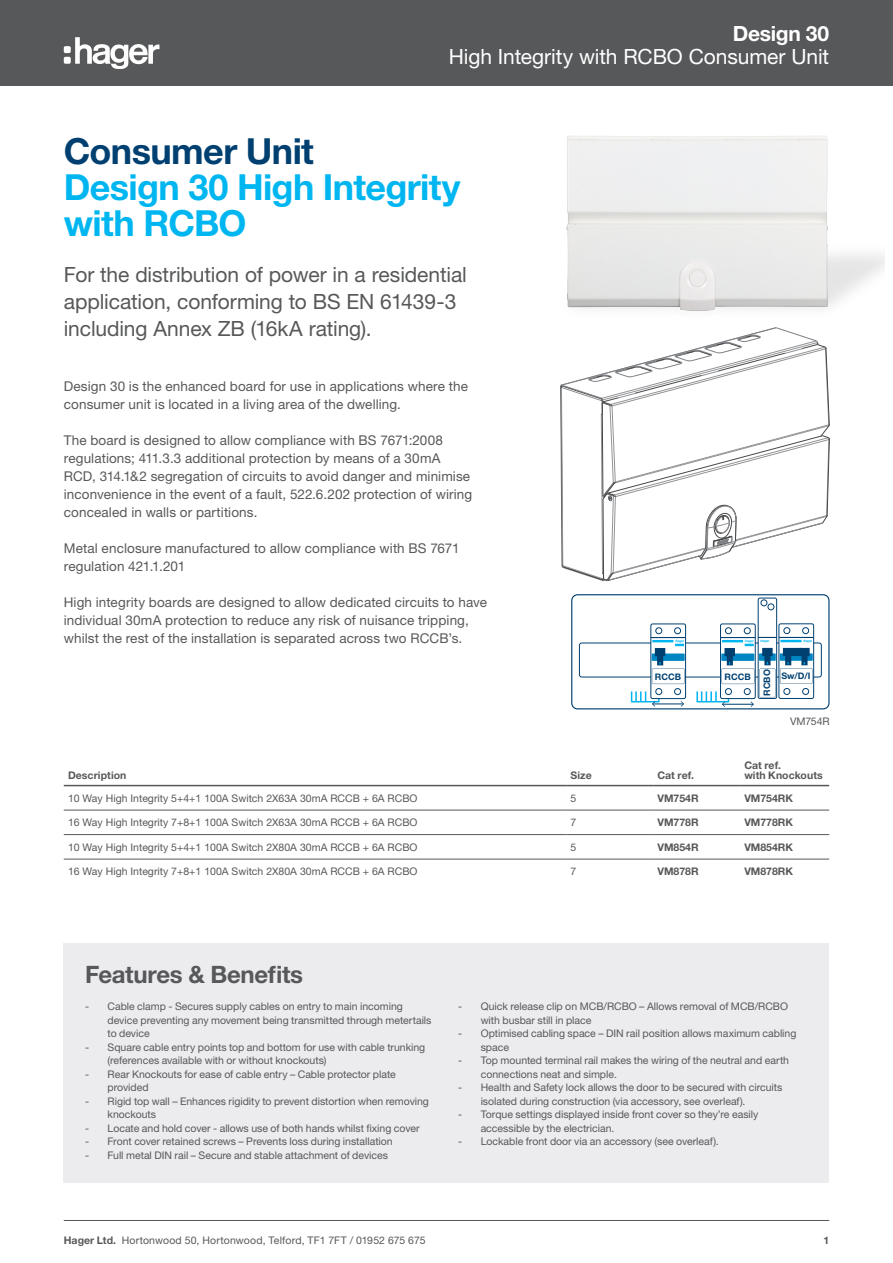
<style>
.page{position:relative;width:893px;height:1263px;background:#fff}
.page>*{position:absolute;margin:0;border:0;box-sizing:border-box;transform-origin:0 0}
.hager_Headline_48pt{font:700 36px "Helvetica Neue LT Std";letter-spacing:-.02em;color:#00b6f0}
.hager_Headline_48pt-2{font:700 36px "Helvetica Neue LT Std";letter-spacing:-.015em;color:#004071}
.hager_Headline_16pt{font:700 24px "Helvetica Neue LT Std";letter-spacing:-.015em;color:#57585a}
.hager_Teaser_text_14{font:21px/27px "Helvetica Neue LT Std";letter-spacing:-.005em;color:#57585a}
.t1{font:21px "Helvetica Neue LT Std";letter-spacing:-.005em;color:#fff}
.t2{font:700 21px "Helvetica Neue LT Std";letter-spacing:-.015em;color:#fff}
.hager_Copy_text_9pt{font:13.5px/18px "Helvetica Neue LT Std";letter-spacing:.01em;color:#57585a}
.lv7___Order_Table_le{font:10.5px/13.5px "Helvetica Neue LT Std";color:#57585a}
.lv7___Order_Table_Ar{font:700 10.5px "Helvetica Neue LT Std";color:#57585a}
.hager_Decor__6pt__6p{font:700 10.5px "Helvetica Neue LT Std";letter-spacing:.005em;color:#57585a}
.hager_Decor__6pt__6p-2{font:10.5px "Helvetica Neue LT Std";letter-spacing:-.015em;color:#57585a}
.hager_Pagina_7pt_9pt{font:700 10.5px "Helvetica Neue LT Std";color:#57585a}
.t3{font:700 9px "Helvetica Neue LT Std";color:#004071}
.s1{font-weight:700}
</style>
<div class="page">
<div style="left:0;top:0;width:893px;height:85px;background:#57585a"></div>
<svg style="left:75px;top:37px;width:84px;height:32px"></svg>
<div style="left:64px;top:46px;width:7px;height:7px;background:#fff;border-radius:2px"></div>
<div style="left:64px;top:57px;width:7px;height:7px;background:#fff;border-radius:2px"></div>
<hr style="left:64px;top:1220px;width:765px;height:1px;background:#57585a">
<img style="left:566px;top:136px;width:318px;height:175px">
<div style="left:579px;top:643px;width:242px;height:34px;border:1px solid #004071;border-radius:2px"></div>
<svg style="left:651px;top:624px;width:35px;height:74px"></svg>
<div style="left:651px;top:624px;width:35px;height:75px;border:1px solid #004071;border-radius:2px"></div>
<svg style="left:675px;top:628px;width:6px;height:6px"></svg>
<div style="left:674px;top:627px;width:7px;height:7px;border:1px solid #004071;border-radius:50%"></div>
<svg style="left:656px;top:628px;width:6px;height:6px"></svg>
<div style="left:656px;top:627px;width:6px;height:7px;border:1px solid #004071;border-radius:50%"></div>
<hr style="left:651px;top:637px;width:35px;height:1px;background:#004071">
<div style="left:720px;top:624px;width:35px;height:75px;border:1px solid #004071;border-radius:2px"></div>
<div style="left:744px;top:627px;width:6px;height:7px;border:1px solid #004071;border-radius:50%"></div>
<div style="left:725px;top:627px;width:7px;height:7px;border:1px solid #004071;border-radius:50%"></div>
<div style="left:779px;top:624px;width:35px;height:75px;border:1px solid #004071;border-radius:2px"></div>
<div style="left:802px;top:627px;width:7px;height:7px;border:1px solid #004071;border-radius:50%"></div>
<div style="left:784px;top:627px;width:6px;height:7px;border:1px solid #004071;border-radius:50%"></div>
<hr style="left:779px;top:637px;width:35px;height:1px;background:#004071">
<svg style="left:630px;top:640px;width:55px;height:67px"></svg>
<div style="left:571px;top:594px;width:258px;height:115px;border:1px solid #004071;border-radius:6px"></div>
<div style="left:758px;top:598px;width:19px;height:101px;border:1px solid #004071;border-radius:2px"></div>
<svg style="left:761px;top:600px;width:13px;height:10px"></svg>
<svg style="left:696px;top:628px;width:117px;height:79px"></svg>
<hr style="left:64px;top:810px;width:502px;height:1px;background:#57585a">
<hr style="left:566px;top:810px;width:87px;height:1px;background:#57585a">
<hr style="left:653px;top:810px;width:87px;height:1px;background:#57585a">
<hr style="left:740px;top:810px;width:89px;height:1px;background:#57585a">
<hr style="left:64px;top:785px;width:502px;height:1px;background:#57585a">
<hr style="left:566px;top:785px;width:87px;height:1px;background:#57585a">
<hr style="left:653px;top:785px;width:87px;height:1px;background:#57585a">
<hr style="left:740px;top:785px;width:89px;height:1px;background:#57585a">
<hr style="left:64px;top:834px;width:502px;height:1px;background:#57585a">
<hr style="left:566px;top:834px;width:87px;height:1px;background:#57585a">
<hr style="left:653px;top:834px;width:87px;height:1px;background:#57585a">
<hr style="left:740px;top:834px;width:89px;height:1px;background:#57585a">
<hr style="left:64px;top:859px;width:502px;height:1px;background:#57585a">
<hr style="left:566px;top:859px;width:87px;height:1px;background:#57585a">
<hr style="left:653px;top:859px;width:87px;height:1px;background:#57585a">
<hr style="left:740px;top:859px;width:89px;height:1px;background:#57585a">
<svg style="left:560px;top:327px;width:270px;height:254px"></svg>
<div style="left:64px;top:943px;width:765px;height:240px;background:#ececee"></div>
<h3 class="t2" style="left:733px;top:21px;width:98px">Design 30</h3>
<h3 class="t1" style="left:449px;top:44px;width:382px">High Integrity with RCBO Consumer Unit</h3>
<p class="hager_Headline_48pt-2" style="left:64px;top:129px;width:252px">Consumer Unit</p>
<p class="hager_Headline_48pt" style="left:64px;top:165px;width:398px">Design 30 High Integrity</p>
<p class="hager_Headline_48pt" style="left:64px;top:201px;width:184px">with RCBO</p>
<p class="hager_Teaser_text_14" style="left:64px;top:261px;width:405px">For the distribution of power in a residential application, conforming to BS EN 61439-3 including Annex ZB (16kA rating).</p>
<p class="hager_Copy_text_9pt" style="left:64px;top:377px;width:406px">Design 30 is the enhanced board for use in applications where the consumer unit is located in a living area of the dwelling.</p>
<p class="hager_Copy_text_9pt" style="left:64px;top:431px;width:410px">The board is designed to allow compliance with BS 7671:2008 regulations; 411.3.3 additional protection by means of a 30mA RCD, 314.1&amp;2 segregation of circuits to avoid danger and minimise inconvenience in the event of a fault, 522.6.202 protection of wiring concealed in walls or partitions.</p>
<p class="hager_Copy_text_9pt" style="left:64px;top:539px;width:397px">Metal enclosure manufactured to allow compliance with BS 7671 regulation 421.1.201</p>
<p class="hager_Copy_text_9pt" style="left:64px;top:593px;width:425px">High integrity boards are designed to allow dedicated circuits to have individual 30mA protection to reduce any risk of nuisance tripping, whilst the rest of the installation is separated across two RCCB’s.</p>
<p class="t3" style="left:761px;top:696px;width:28px;rotate:-90deg">RCBO</p>
<p class="t3" style="left:655px;top:671px;width:28px">RCCB</p>
<p class="t3" style="left:725px;top:671px;width:28px">RCCB</p>
<p class="t3" style="left:781px;top:671px;width:31px">Sw/D/I</p>
<p class="hager_Decor__6pt__6p-2" style="left:790px;top:715px;width:41px">VM754R</p>
<p class="hager_Decor__6pt__6p" style="left:68px;top:769px;width:60px">Description</p>
<p class="hager_Decor__6pt__6p" style="left:570px;top:769px;width:23px">Size</p>
<p class="hager_Decor__6pt__6p" style="left:657px;top:769px;width:38px">Cat ref.</p>
<p class="hager_Decor__6pt__6p" style="left:744px;top:758px;width:38px">Cat ref.</p>
<p class="hager_Decor__6pt__6p" style="left:744px;top:769px;width:80px">with Knockouts</p>
<p class="lv7___Order_Table_le" style="left:68px;top:791px;width:351px">10 Way High Integrity 5+4+1 100A Switch 2X63A 30mA RCCB + 6A RCBO</p>
<p class="lv7___Order_Table_le" style="left:570px;top:791px;width:7px">5</p>
<p class="lv7___Order_Table_Ar" style="left:657px;top:791px;width:43px">VM754R</p>
<p class="lv7___Order_Table_Ar" style="left:744px;top:791px;width:50px">VM754RK</p>
<p class="lv7___Order_Table_le" style="left:68px;top:815px;width:351px">16 Way High Integrity 7+8+1 100A Switch 2X63A 30mA RCCB + 6A RCBO</p>
<p class="lv7___Order_Table_le" style="left:570px;top:815px;width:7px">7</p>
<p class="lv7___Order_Table_Ar" style="left:657px;top:816px;width:43px">VM778R</p>
<p class="lv7___Order_Table_Ar" style="left:744px;top:816px;width:50px">VM778RK</p>
<p class="lv7___Order_Table_le" style="left:68px;top:840px;width:351px">10 Way High Integrity 5+4+1 100A Switch 2X80A 30mA RCCB + 6A RCBO</p>
<p class="lv7___Order_Table_le" style="left:570px;top:840px;width:7px">5</p>
<p class="lv7___Order_Table_Ar" style="left:657px;top:840px;width:43px">VM854R</p>
<p class="lv7___Order_Table_Ar" style="left:744px;top:840px;width:50px">VM854RK</p>
<p class="lv7___Order_Table_le" style="left:68px;top:864px;width:351px">16 Way High Integrity 7+8+1 100A Switch 2X80A 30mA RCCB + 6A RCBO</p>
<p class="lv7___Order_Table_le" style="left:570px;top:864px;width:7px">7</p>
<p class="lv7___Order_Table_Ar" style="left:657px;top:865px;width:43px">VM878R</p>
<p class="lv7___Order_Table_Ar" style="left:744px;top:865px;width:50px">VM878RK</p>
<p class="hager_Headline_16pt" style="left:85px;top:960px;width:220px">Features &amp; Benefits</p>
<p class="lv7___Order_Table_le" style="left:108px;top:999px;width:325px;text-indent:-22px">- Cable clamp - Secures supply cables on entry to main incoming device preventing any movement being transmitted through metertails to device</p>
<p class="lv7___Order_Table_le" style="left:108px;top:1040px;width:319px;text-indent:-22px">- Square cable entry points top and bottom for use with cable trunking (references available with or without knockouts)</p>
<p class="lv7___Order_Table_le" style="left:108px;top:1067px;width:290px;text-indent:-22px">- Rear Knockouts for ease of cable entry – Cable protector plate provided</p>
<p class="lv7___Order_Table_le" style="left:108px;top:1094px;width:323px;text-indent:-22px">- Rigid top wall – Enhances rigidity to prevent distortion when removing knockouts</p>
<p class="lv7___Order_Table_le" style="left:85px;top:1121px;width:336px">- Locate and hold cover - allows use of both hands whilst fixing cover</p>
<p class="lv7___Order_Table_le" style="left:85px;top:1134px;width:309px">- Front cover retained screws – Prevents loss during installation</p>
<p class="lv7___Order_Table_le" style="left:85px;top:1148px;width:305px">- Full metal DIN rail – Secure and stable attachment of devices</p>
<p class="lv7___Order_Table_le" style="left:481px;top:999px;width:309px;text-indent:-22px">- Quick release clip on MCB/RCBO – Allows removal of MCB/RCBO with busbar still in place</p>
<p class="lv7___Order_Table_le" style="left:481px;top:1026px;width:317px;text-indent:-22px">- Optimised cabling space – DIN rail position allows maximum cabling space</p>
<p class="lv7___Order_Table_le" style="left:481px;top:1053px;width:310px;text-indent:-22px">- Top mounted terminal rail makes the wiring of the neutral and earth connections neat and simple.</p>
<p class="lv7___Order_Table_le" style="left:481px;top:1080px;width:303px;text-indent:-22px">- Health and Safety lock allows the door to be secured with circuits isolated during construction (via accessory, see overleaf).</p>
<p class="lv7___Order_Table_le" style="left:481px;top:1107px;width:279px;text-indent:-22px">- Torque settings displayed inside front cover so they’re easily accessible by the electrician.</p>
<p class="lv7___Order_Table_le" style="left:458px;top:1134px;width:262px">- Lockable front door via an accessory (see overleaf).</p>
<p class="lv7___Order_Table_le" style="left:64px;top:1233px;width:363px"><span class="s1">Hager Ltd.</span> Hortonwood 50, Hortonwood, Telford, TF1 7FT / 01952 675 675</p>
<p class="hager_Pagina_7pt_9pt" style="left:823px;top:1233px;width:7px">1</p>
</div>
